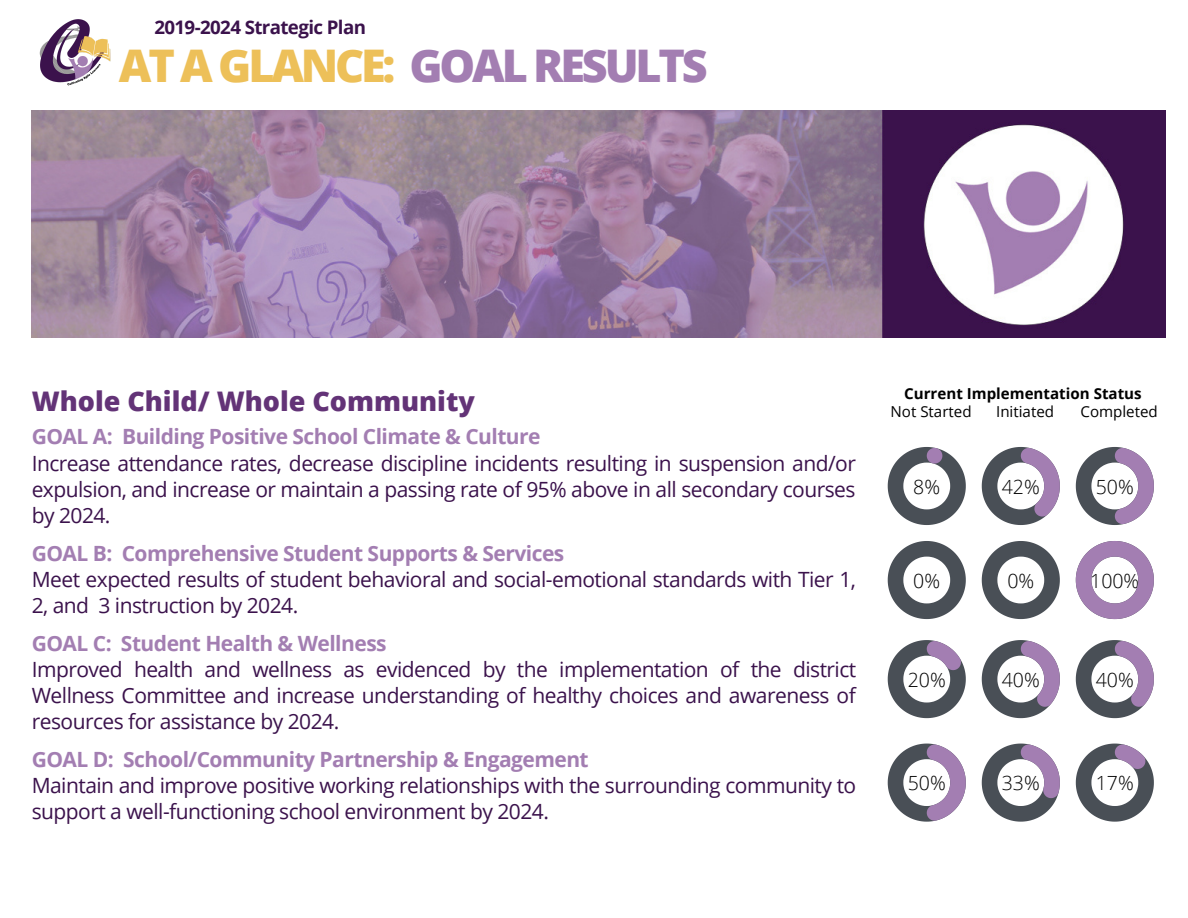
<style>
.page{position:relative;width:1188px;height:918px;background:#fff}
.page>*{position:absolute;margin:0;border:0;box-sizing:border-box;transform-origin:0 0}
.t1{font:800 45px "Open Sans";letter-spacing:-.07em;color:#a37eb2}
.t2{font:800 27px "Open Sans";color:#633377}
.t3{font:21px/26.2px "Open Sans";letter-spacing:-.025em;color:#3b124c;text-align:justify}
.t4{font:700 21px "Open Sans";letter-spacing:-.025em;color:#a37eb2}
.t5{font:300 19.5px "Open Sans";color:#000}
.t6{font:700 18.75px "Open Sans";letter-spacing:-.03em;color:#3b124c}
.t7{font:15.15px "Open Sans";color:#000}
.t8{font:700 15.15px "Open Sans";color:#000}
.s1{color:#edc059}
</style>
<div class="page">
<img style="left:39px;top:19px;width:72px;height:67px">
<img style="left:32px;top:111px;width:1134px;height:227px">
<svg style="left:888px;top:447px;width:78px;height:78px"></svg>
<svg style="left:982px;top:447px;width:78px;height:78px"></svg>
<svg style="left:1076px;top:447px;width:78px;height:78px"></svg>
<svg style="left:888px;top:541px;width:78px;height:78px"></svg>
<svg style="left:982px;top:541px;width:78px;height:78px"></svg>
<svg style="left:1076px;top:541px;width:78px;height:78px"></svg>
<svg style="left:888px;top:640px;width:78px;height:78px"></svg>
<svg style="left:982px;top:640px;width:78px;height:78px"></svg>
<svg style="left:1076px;top:640px;width:78px;height:78px"></svg>
<svg style="left:888px;top:744px;width:78px;height:78px"></svg>
<svg style="left:982px;top:744px;width:78px;height:78px"></svg>
<svg style="left:1076px;top:744px;width:78px;height:78px"></svg>
<p class="t6" style="left:154px;top:14px;width:213px">2019-2024 Strategic Plan</p>
<p class="t1" style="left:119px;top:34px;width:591px"><span class="s1">AT A GLANCE:</span> GOAL RESULTS</p>
<p class="t2" style="left:32px;top:382px;width:445px">Whole Child/ Whole Community</p>
<p class="t4" style="left:32px;top:422px;width:510px">GOAL A: Building Positive School Climate &amp; Culture</p>
<p class="t3" style="left:32px;top:449px;width:826px">Increase attendance rates, decrease discipline incidents resulting in suspension and/or expulsion, and increase or maintain a passing rate of 95% above in all secondary courses by 2024.</p>
<p class="t4" style="left:32px;top:538px;width:534px">GOAL B: Comprehensive Student Supports &amp; Services</p>
<p class="t3" style="left:32px;top:566px;width:826px">Meet expected results of student behavioral and social-emotional standards with Tier 1,<br>2, and 3 instruction by 2024.</p>
<p class="t4" style="left:32px;top:628px;width:356px">GOAL C: Student Health &amp; Wellness</p>
<p class="t3" style="left:32px;top:656px;width:826px">Improved health and wellness as evidenced by the implementation of the district Wellness Committee and increase understanding of healthy choices and awareness of resources for assistance by 2024.</p>
<p class="t4" style="left:32px;top:745px;width:559px">GOAL D: School/Community Partnership &amp; Engagement</p>
<p class="t3" style="left:32px;top:772px;width:826px">Maintain and improve positive working relationships with the surrounding community to support a well-functioning school environment by 2024.</p>
<p class="t8" style="left:904px;top:383px;width:239px">Current Implementation Status</p>
<p class="t7" style="left:891px;top:401px;width:83px">Not Started</p>
<p class="t7" style="left:996px;top:401px;width:59px">Initiated</p>
<p class="t7" style="left:1080px;top:401px;width:79px">Completed</p>
<p class="t5" style="left:913px;top:473px;width:28px">8%</p>
<p class="t5" style="left:1002px;top:473px;width:40px">42%</p>
<p class="t5" style="left:1096px;top:473px;width:40px">50%</p>
<p class="t5" style="left:913px;top:567px;width:28px">0%</p>
<p class="t5" style="left:1007px;top:567px;width:28px">0%</p>
<p class="t5" style="left:1090px;top:567px;width:51px">100%</p>
<p class="t5" style="left:908px;top:666px;width:40px">20%</p>
<p class="t5" style="left:1002px;top:666px;width:40px">40%</p>
<p class="t5" style="left:1096px;top:666px;width:40px">40%</p>
<p class="t5" style="left:908px;top:769px;width:40px">50%</p>
<p class="t5" style="left:1002px;top:769px;width:40px">33%</p>
<p class="t5" style="left:1096px;top:769px;width:40px">17%</p>
</div>
